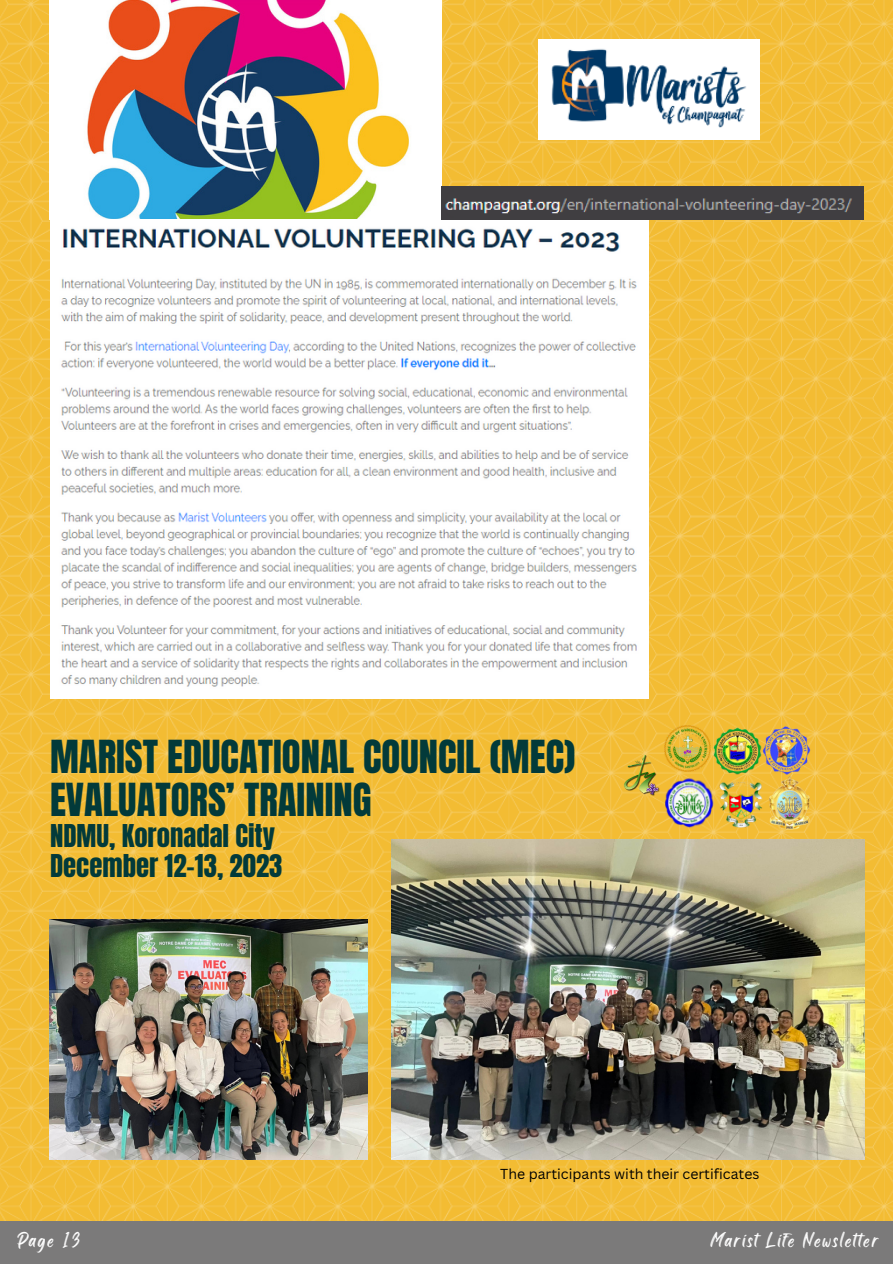
<style>
.page{position:relative;width:893px;height:1264px;background:#fff}
.page>*{position:absolute;margin:0;border:0;box-sizing:border-box;transform-origin:0 0}
.t1{font:38.7px/42.8px "Anton";color:#023a3a}
.t2{font:26.7px "Anton";color:#023a3a}
.t3{font:18.75px "Black Bones";letter-spacing:.1em;color:#fff}
.t4{font:14.1px "Canva Sans";color:#000}
</style>
<div class="page">
<img style="left:0;top:0;width:892px;height:1221px">
<div style="left:0;top:1221px;width:892px;height:42px;background:#7b7a7a"></div>
<img style="left:50px;top:0;width:391px;height:219px">
<img style="left:50px;top:220px;width:599px;height:478px">
<img style="left:441px;top:186px;width:422px;height:34px">
<img style="left:538px;top:39px;width:221px;height:100px">
<img style="left:391px;top:839px;width:473px;height:320px">
<img style="left:50px;top:919px;width:317px;height:240px">
<img style="left:664px;top:725px;width:46px;height:45px">
<img style="left:713px;top:727px;width:48px;height:47px">
<img style="left:761px;top:725px;width:50px;height:50px">
<img style="left:662px;top:770px;width:55px;height:70px">
<img style="left:717px;top:781px;width:47px;height:47px">
<img style="left:769px;top:776px;width:40px;height:53px">
<img style="left:622px;top:754px;width:40px;height:41px">
<p class="t1" style="left:50px;top:736px;width:527px">MARIST EDUCATIONAL COUNCIL (MEC)<br>EVALUATORS’ TRAINING</p>
<p class="t2" style="left:50px;top:817px;width:226px">NDMU, Koronadal City</p>
<p class="t2" style="left:50px;top:846px;width:234px">December 12-13, 2023</p>
<p class="t4" style="left:500px;top:1164px;width:261px">The participants with their certificates</p>
<p class="t3" style="left:17px;top:1226px;width:64px">Page 13</p>
<p class="t3" style="left:710px;top:1226px;width:169px">Marist Life Newsletter</p>
</div>
